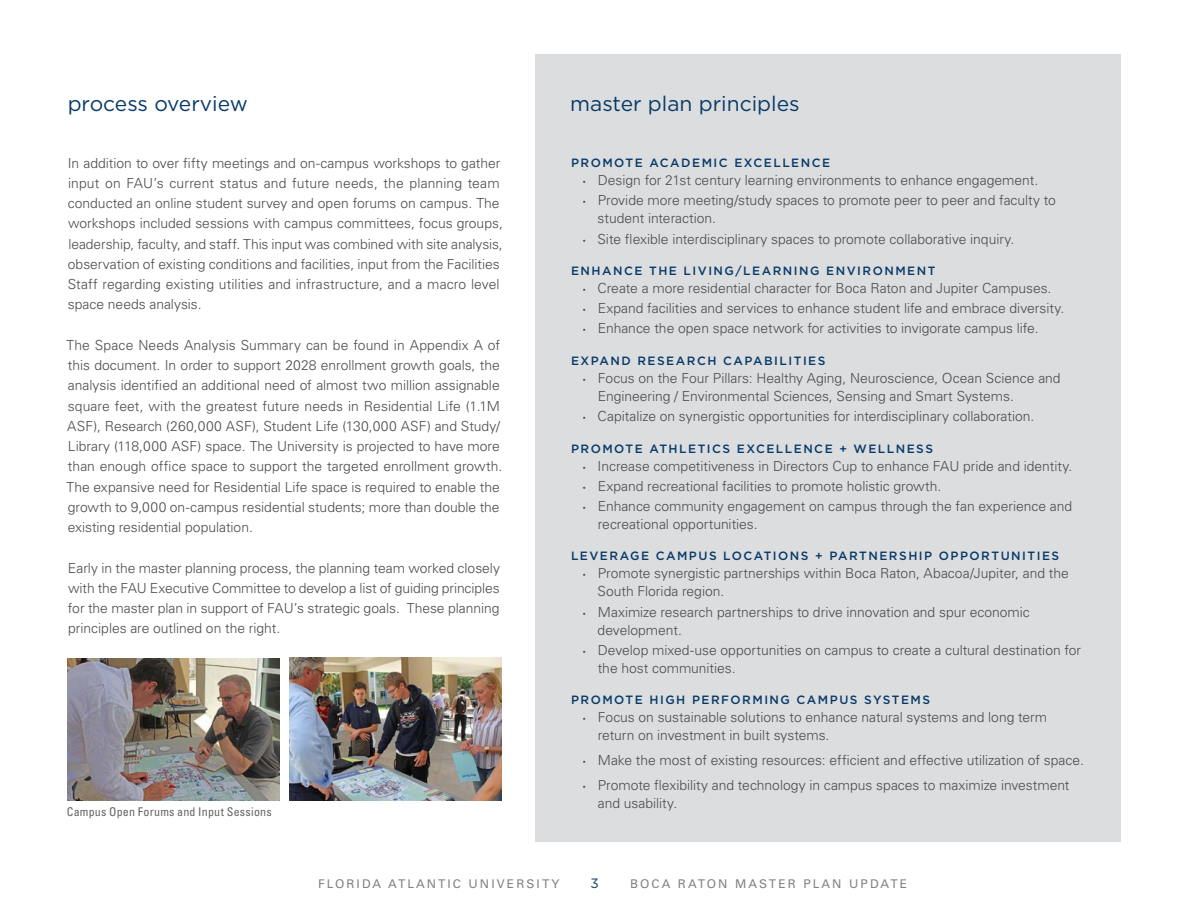
<style>
.page{position:relative;width:1188px;height:918px;background:#fff}
.page>*{position:absolute;margin:0;border:0;box-sizing:border-box;transform-origin:0 0}
.t1{font:21px "Gotham";color:#083a68}
.t2{font:300 13.8px/20.2px "Univers LT Std";color:#4b4c4d}
.t3{font:13.5px "Gotham";color:#083a68}
.t4{font:500 12px "Gotham";letter-spacing:.125em;color:#083a68}
.t5{font:12px "Univers LT Std";letter-spacing:.175em;color:#808285}
.t6{font:condensed 12px "Univers LT Std";letter-spacing:.02em;color:#636366}
.s1{font-family:"Scala Sans Pro"}
</style>
<div class="page">
<div style="left:535px;top:54px;width:585px;height:788px;background:#dcdddf"></div>
<img style="left:68px;top:658px;width:212px;height:143px">
<img style="left:289px;top:658px;width:213px;height:143px">
<h1 class="t1" style="left:68px;top:90px;width:182px">process overview</h1>
<p class="t2" style="left:68px;top:153px;width:437px">In addition to over fifty meetings and on-campus workshops to gather input on FAU’s current status and future needs, the planning team conducted an online student survey and open forums on campus. The workshops included sessions with campus committees, focus groups, leadership, faculty, and staff. This input was combined with site analysis, observation of existing conditions and facilities, input from the Facilities Staff regarding existing utilities and infrastructure, and a macro level space needs analysis.</p>
<p class="t2" style="left:66px;top:335px;width:438px">The Space Needs Analysis Summary can be found in Appendix A of this document. In order to support 2028 enrollment growth goals, the analysis identified an additional need of almost two million assignable square feet, with the greatest future needs in Residential Life (1.1M ASF), Research (260,000 ASF), Student Life (130,000 ASF) and Study/ Library (118,000 ASF) space. The University is projected to have more than enough office space to support the targeted enrollment growth.<br>The expansive need for Residential Life space is required to enable the growth to 9,000 on-campus residential students; more than double the existing residential population.</p>
<p class="t2" style="left:68px;top:558px;width:434px;text-align:justify">Early in the master planning process, the planning team worked closely with the FAU Executive Committee to develop a list of guiding principles for the master plan in support of FAU’s strategic goals. These planning principles are outlined on the right.</p>
<p class="t6" style="left:67px;top:804px;width:207px">Campus Open Forums and Input Sessions</p>
<h1 class="t1" style="left:570px;top:91px;width:231px">master plan principles</h1>
<p class="t4" style="left:571px;top:155px;width:261px">PROMOTE ACADEMIC EXCELLENCE</p>
<p class="t2" style="left:582px;top:170px;width:458px"><span class="s1">•</span> Design for 21st century learning environments to enhance engagement.</p>
<p class="t2" style="left:598px;top:192px;width:460px;line-height:18px;text-indent:-16px"><span class="s1">•</span> Provide more meeting/study spaces to promote peer to peer and faculty to student interaction.</p>
<p class="t2" style="left:582px;top:229px;width:434px"><span class="s1">•</span> Site flexible interdisciplinary spaces to promote collaborative inquiry.</p>
<p class="t4" style="left:571px;top:263px;width:366px">ENHANCE THE LIVING/LEARNING ENVIRONMENT</p>
<p class="t2" style="left:582px;top:278px;width:471px"><span class="s1">•</span> Create a more residential character for Boca Raton and Jupiter Campuses.</p>
<p class="t2" style="left:582px;top:298px;width:484px"><span class="s1">•</span> Expand facilities and services to enhance student life and embrace diversity.</p>
<p class="t2" style="left:582px;top:318px;width:458px"><span class="s1">•</span> Enhance the open space network for activities to invigorate campus life.</p>
<p class="t4" style="left:571px;top:353px;width:256px">EXPAND RESEARCH CAPABILITIES</p>
<p class="t2" style="left:598px;top:369px;width:464px;line-height:18px;text-indent:-16px"><span class="s1">•</span> Focus on the Four Pillars: Healthy Aging, Neuroscience, Ocean Science and<br>Engineering / Environmental Sciences, Sensing and Smart Systems.</p>
<p class="t2" style="left:582px;top:406px;width:454px"><span class="s1">•</span> Capitalize on synergistic opportunities for interdisciplinary collaboration.</p>
<p class="t4" style="left:571px;top:440px;width:364px">PROMOTE ATHLETICS EXCELLENCE + WELLNESS</p>
<p class="t2" style="left:582px;top:456px;width:492px"><span class="s1">•</span> Increase competitiveness in Directors Cup to enhance FAU pride and identity.</p>
<p class="t2" style="left:582px;top:476px;width:361px"><span class="s1">•</span> Expand recreational facilities to promote holistic growth.</p>
<p class="t2" style="left:598px;top:497px;width:476px;line-height:18px;text-indent:-16px"><span class="s1">•</span> Enhance community engagement on campus through the fan experience and recreational opportunities.</p>
<p class="t4" style="left:571px;top:548px;width:490px">LEVERAGE CAMPUS LOCATIONS + PARTNERSHIP OPPORTUNITIES</p>
<p class="t2" style="left:597px;top:565px;width:473px;line-height:18px;text-indent:-16px"><span class="s1">•</span> Promote synergistic partnerships within Boca Raton, Abacoa/Jupiter, and the<br>South Florida region.</p>
<p class="t2" style="left:598px;top:603px;width:434px;line-height:18px;text-indent:-16px"><span class="s1">•</span> Maximize research partnerships to drive innovation and spur economic development.</p>
<p class="t2" style="left:598px;top:641px;width:485px;line-height:18px;text-indent:-16px"><span class="s1">•</span> Develop mixed-use opportunities on campus to create a cultural destination for the host communities.</p>
<p class="t4" style="left:571px;top:692px;width:361px">PROMOTE HIGH PERFORMING CAMPUS SYSTEMS</p>
<p class="t2" style="left:598px;top:708px;width:451px;line-height:18px;text-indent:-16px"><span class="s1">•</span> Focus on sustainable solutions to enhance natural systems and long term return on investment in built systems.</p>
<p class="t2" style="left:582px;top:750px;width:504px"><span class="s1">•</span> Make the most of existing resources: efficient and effective utilization of space.</p>
<p class="t2" style="left:598px;top:776px;width:473px;line-height:18px;text-indent:-16px"><span class="s1">•</span> Promote flexibility and technology in campus spaces to maximize investment and usability.</p>
<p class="t5" style="left:318px;top:876px;width:243px">FLORIDA ATLANTIC UNIVERSITY</p>
<p class="t3" style="left:590px;top:874px;width:10px">3</p>
<p class="t5" style="left:630px;top:876px;width:279px">BOCA RATON MASTER PLAN UPDATE</p>
</div>
